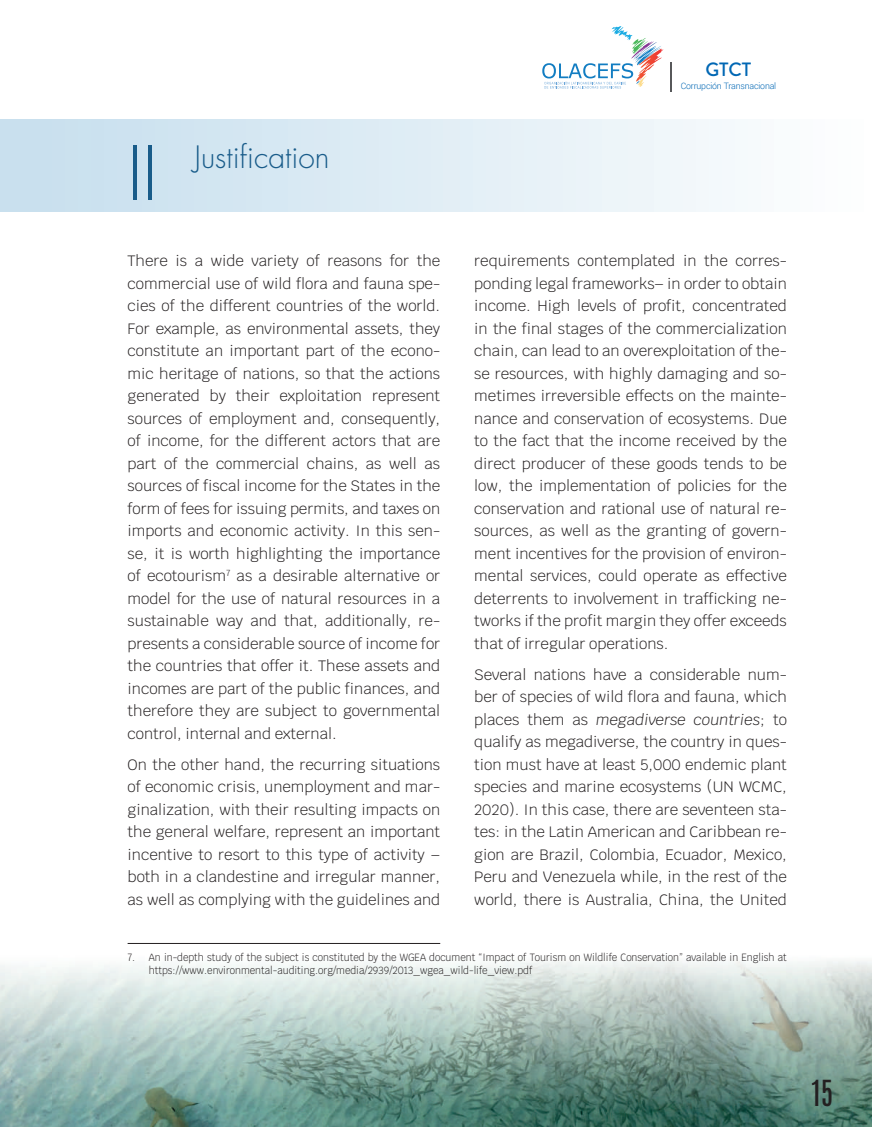
<style>
.page{position:relative;width:872px;height:1127px;background:#fff}
.page>*{position:absolute;margin:0;border:0;box-sizing:border-box;transform-origin:0 0}
.t1{font:300 72px "Futura";color:#195c8a}
.t2{font:300 30px "Futura";color:#195c8a}
.t3{font:30px "Antonio";color:#231f20}
.t4{font:500 19.2px "Brandon Grotesque";color:#0167b4}
.t5{font:300 15px/22.5px "Krub";color:#231f20;text-align:justify}
.t6{font:300 10.5px/12.6px "Krub";color:#231f20;scale:.92 1}
.t7{font:300 8.85px "Roboto";letter-spacing:-.02em;color:#0167b4}
.s1{font-style:italic}
</style>
<div class="page">
<img style="left:0;top:961px;width:872px;height:166px">
<svg style="left:542px;top:26px;width:121px;height:63px"></svg>
<hr style="left:670px;top:62px;width:2px;height:29px;background:#57585a">
<div style="left:0;top:119px;width:872px;height:92px;background:linear-gradient(to right,#c5deed,#fefefe)"></div>
<hr style="left:128px;top:943px;width:312px;height:1px;background:#231f20">
<h1 class="t1" style="left:128px;top:130px;width:32px">II</h1>
<h2 class="t2" style="left:195px;top:139px;width:136px">Justification</h2>
<p class="t5" style="left:128px;top:249px;width:314px">There is a wide variety of reasons for the commercial use of wild flora and fauna spe&shy;cies of the different countries of the world.<br>For example, as environmental assets, they constitute an important part of the econo&shy;mic heritage of nations, so that the actions generated by their exploitation represent sources of employment and, consequently, of income, for the different actors that are part of the commercial chains, as well as sources of fiscal income for the States in the form of fees for issuing permits, and taxes on imports and economic activity. In this sen&shy;se, it is worth highlighting the importance of ecotourism<sup>7</sup> as a desirable alternative or model for the use of natural resources in a sustainable way and that, additionally, re&shy;presents a considerable source of income for the coun tries that offer it. These assets and incomes are part of the public finances, and therefore they are subject to governmental control, internal and external.</p>
<p class="t5" style="left:128px;top:753px;width:314px">On the other hand, the recurring situations of economic crisis, unemployment and mar&shy;ginalization, with their resulting impacts on the general welfare, represent an important incentive to resort to this type of activity – both in a clandestine and irregular manner, as well as complying with the guidelines and</p>
<p class="t4" style="left:705px;top:57px;width:47px">GTCT</p>
<p class="t7" style="left:680px;top:80px;width:97px">Corrupción Transnacional</p>
<p class="t5" style="left:474px;top:249px;width:314px">requirements contemplated in the corres&shy;ponding legal frameworks– in order to obtain income. High levels of profit, concentrated in the final stages of the commercialization chain, can lead to an overexploitation of the&shy;se resources, with highly damaging and so&shy;metimes irreversible effects on the mainte&shy;nance and conservation of ecosystems. Due to the fact that the income received by the direct producer of these goods tends to be low, the implementation of policies for the conservation and rational use of natural re&shy;sources, as well as the granting of govern&shy;ment incentives for the provision of environ&shy;mental services, could operate as effective deterrents to involvement in trafficking ne&shy;tworks if the profit margin they offer exceeds that of irregular operations.</p>
<p class="t5" style="left:474px;top:663px;width:314px">Several nations have a considerable num&shy;ber of species of wild flora and fauna, which places them as <span class="s1">megadiverse countries</span>; to qualify as megadiverse, the country in ques&shy;tion must have at least 5,000 endemic plant species and marine ecosystems (UN WCMC, 2020). In this case, there are seventeen sta&shy;tes: in the Latin American and Caribbean re&shy;gion are Brazil, Colombia, Ecuador, Mexico, Peru and Venezuela while, in the rest of the world, there is Australia, China, the United</p>
<p class="t6" style="left:149px;top:951px;width:695px;text-indent:-21px">7. An in-depth study of the subject is constituted by the WGEA document “Impact of Tourism on Wildlife Conservation” available in English at https://www.environmental-auditing.org/media/2939/2013_wgea_wild-life_view.pdf</p>
<h2 class="t3" style="left:811px;top:1071px;width:24px">15</h2>
</div>
